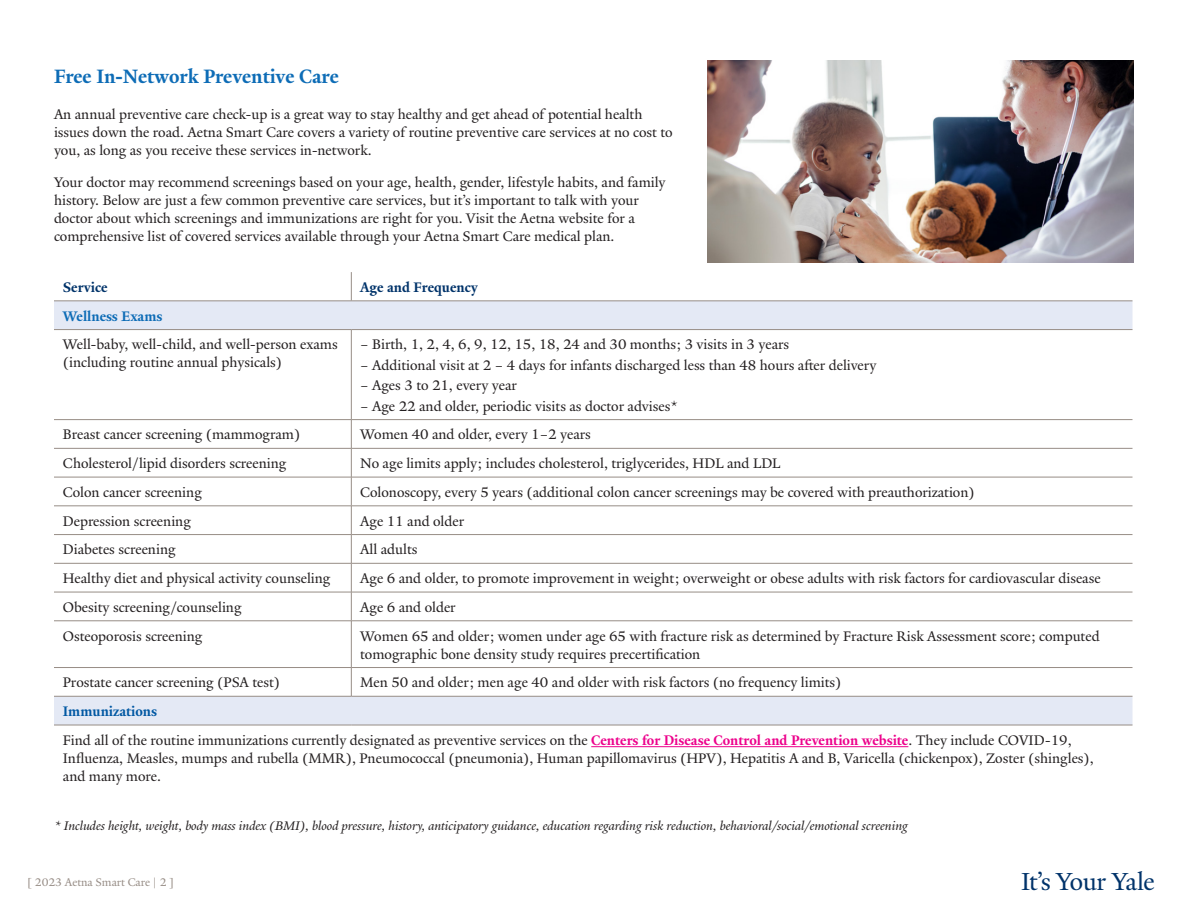
<style>
.page{position:relative;width:1188px;height:918px;background:#fff}
.page>*{position:absolute;margin:0;border:0;box-sizing:border-box;transform-origin:0 0}
.t1{font:26.7px "Yale New";letter-spacing:-.02em;color:#01336a}
.t2{font:700 21px "Yale New";color:#0d6cb6}
.Table_-_Body{font:15px/18px "Yale New";color:#231f20}
.Body_copy{font:15px/18px "Yale New";color:#231f20}
.Body_copy-2{font:700 15px "Yale New";color:#01336a}
.Body_copy-3{font:700 15px "Yale New";color:#0d6cb6}
.Table_-_Body-2{font:700 15px "Yale New";color:#0158a3}
.Footnote{font:italic 13.5px "Yale New";color:#231f20}
.t3{font:12px "Yale New";color:#978d86}
.s1{font-weight:700;color:#ed028c}
</style>
<div class="page">
<svg style="left:54px;top:302px;width:1078px;height:423px"></svg>
<svg style="left:351px;top:272px;width:1px;height:29px"></svg>
<hr style="left:54px;top:301px;width:297px;height:1px;background:#978d86">
<hr style="left:351px;top:301px;width:782px;height:1px;background:#978d86">
<hr style="left:54px;top:329px;width:297px;height:1px;background:#978d86">
<hr style="left:351px;top:329px;width:782px;height:1px;background:#978d86">
<hr style="left:351px;top:330px;width:1px;height:89px;background:#978d86">
<hr style="left:54px;top:419px;width:297px;height:1px;background:#978d86">
<hr style="left:351px;top:419px;width:782px;height:1px;background:#978d86">
<hr style="left:54px;top:448px;width:297px;height:1px;background:#978d86">
<hr style="left:351px;top:448px;width:782px;height:1px;background:#978d86">
<hr style="left:54px;top:477px;width:297px;height:1px;background:#978d86">
<hr style="left:351px;top:477px;width:782px;height:1px;background:#978d86">
<hr style="left:54px;top:506px;width:297px;height:1px;background:#978d86">
<hr style="left:351px;top:506px;width:782px;height:1px;background:#978d86">
<hr style="left:54px;top:534px;width:297px;height:1px;background:#978d86">
<hr style="left:351px;top:534px;width:782px;height:1px;background:#978d86">
<hr style="left:54px;top:563px;width:297px;height:1px;background:#978d86">
<hr style="left:351px;top:563px;width:782px;height:1px;background:#978d86">
<hr style="left:54px;top:592px;width:297px;height:1px;background:#978d86">
<hr style="left:351px;top:592px;width:782px;height:1px;background:#978d86">
<svg style="left:351px;top:420px;width:1px;height:201px"></svg>
<hr style="left:54px;top:621px;width:297px;height:1px;background:#978d86">
<hr style="left:351px;top:621px;width:782px;height:1px;background:#978d86">
<hr style="left:351px;top:621px;width:1px;height:46px;background:#978d86">
<hr style="left:54px;top:667px;width:297px;height:1px;background:#978d86">
<hr style="left:351px;top:667px;width:782px;height:1px;background:#978d86">
<svg style="left:351px;top:668px;width:1px;height:28px"></svg>
<hr style="left:54px;top:696px;width:297px;height:1px;background:#978d86">
<hr style="left:351px;top:696px;width:782px;height:1px;background:#978d86">
<hr style="left:54px;top:725px;width:297px;height:1px;background:#978d86">
<hr style="left:351px;top:725px;width:782px;height:1px;background:#978d86">
<hr style="left:591px;top:746px;width:317px;height:1px;background:#ed028c">
<img style="left:707px;top:60px;width:427px;height:202px">
<p class="t2" style="left:54px;top:64px;width:286px">Free In-Network Preventive Care</p>
<p class="Body_copy" style="left:54px;top:105px;width:620px">An annual preventive care check-up is a great way to stay healthy and get ahead of potential health issues down the road. Aetna Smart Care covers a variety of routine preventive care services at no cost to you, as long as you receive these services in-network.</p>
<p class="Table_-_Body" style="left:54px;top:173px;width:613px">Your doctor may recommend screenings based on your age, health, gender, lifestyle habits, and family history. Below are just a few common preventive care services, but it’s important to talk with your doctor about which screenings and immunizations are right for you. Visit the Aetna website for a comprehensive list of covered services available through your Aetna Smart Care medical plan.</p>
<p class="Body_copy-2" style="left:63px;top:278px;width:46px">Service</p>
<p class="Body_copy-2" style="left:360px;top:278px;width:119px">Age and Frequency</p>
<p class="Body_copy-3" style="left:63px;top:307px;width:101px">Wellness Exams</p>
<p class="Table_-_Body" style="left:63px;top:336px;width:276px">Well-baby, well-child, and well-person exams (including routine annual physicals)</p>
<p class="Table_-_Body" style="left:360px;top:336px;width:431px">– Birth, 1, 2, 4, 6, 9, 12, 15, 18, 24 and 30 months; 3 visits in 3 years</p>
<p class="Table_-_Body" style="left:360px;top:356px;width:518px">– Additional visit at 2 – 4 days for infants discharged less than 48 hours after delivery</p>
<p class="Table_-_Body" style="left:360px;top:376px;width:158px">– Ages 3 to 21, every year</p>
<p class="Table_-_Body" style="left:360px;top:397px;width:319px">– Age 22 and older, periodic visits as doctor advises*</p>
<p class="Table_-_Body" style="left:63px;top:426px;width:239px">Breast cancer screening (mammogram)</p>
<p class="Table_-_Body" style="left:360px;top:426px;width:232px">Women 40 and older, every 1–2 years</p>
<p class="Table_-_Body" style="left:63px;top:454px;width:225px">Cholesterol/lipid disorders screening</p>
<p class="Table_-_Body" style="left:360px;top:454px;width:422px">No age limits apply; includes cholesterol, triglycerides, HDL and LDL</p>
<p class="Table_-_Body" style="left:63px;top:483px;width:140px">Colon cancer screening</p>
<p class="Table_-_Body" style="left:360px;top:483px;width:616px">Colonoscopy, every 5 years (additional colon cancer screenings may be covered with preauthorization)</p>
<p class="Table_-_Body" style="left:63px;top:512px;width:129px">Depression screening</p>
<p class="Table_-_Body" style="left:360px;top:512px;width:105px">Age 11 and older</p>
<p class="Table_-_Body" style="left:63px;top:541px;width:114px">Diabetes screening</p>
<p class="Table_-_Body" style="left:360px;top:541px;width:59px">All adults</p>
<p class="Table_-_Body" style="left:63px;top:569px;width:269px">Healthy diet and physical activity counseling</p>
<p class="Table_-_Body" style="left:360px;top:569px;width:742px">Age 6 and older, to promote improvement in weight; overweight or obese adults with risk factors for cardiovascular disease</p>
<p class="Table_-_Body" style="left:63px;top:598px;width:180px">Obesity screening/counseling</p>
<p class="Table_-_Body" style="left:360px;top:598px;width:97px">Age 6 and older</p>
<p class="Table_-_Body" style="left:63px;top:627px;width:141px">Osteoporosis screening</p>
<p class="Table_-_Body" style="left:360px;top:627px;width:741px">Women 65 and older; women under age 65 with fracture risk as determined by Fracture Risk Assessment score; computed tomographic bone density study requires precertification</p>
<p class="Table_-_Body" style="left:63px;top:674px;width:219px">Prostate cancer screening (PSA test)</p>
<p class="Table_-_Body" style="left:360px;top:674px;width:483px">Men 50 and older; men age 40 and older with risk factors (no frequency limits)</p>
<p class="Table_-_Body-2" style="left:63px;top:702px;width:96px">Immunizations</p>
<p class="Table_-_Body" style="left:63px;top:731px;width:1032px">Find all of the routine immunizations currently designated as preventive services on the <span class="s1">Centers for Disease Control and Prevention website</span>. They include COVID-19,<br>Influenza, Measles, mumps and rubella (MMR), Pneumococcal (pneumonia), Human papillomavirus (HPV), Hepatitis A and B, Varicella (chickenpox), Zoster (shingles), and many more.</p>
<p class="Footnote" style="left:54px;top:817px;width:855px">* Includes height, weight, body mass index (BMI), blood pressure, history, anticipatory guidance, education regarding risk reduction, behavioral/social/emotional screening</p>
<p class="t3" style="left:27px;top:875px;width:149px">[ 2023 Aetna Smart Care | 2 ]</p>
<h1 class="t1" style="left:1021px;top:866px;width:135px">It’s Your Yale</h1>
</div>
